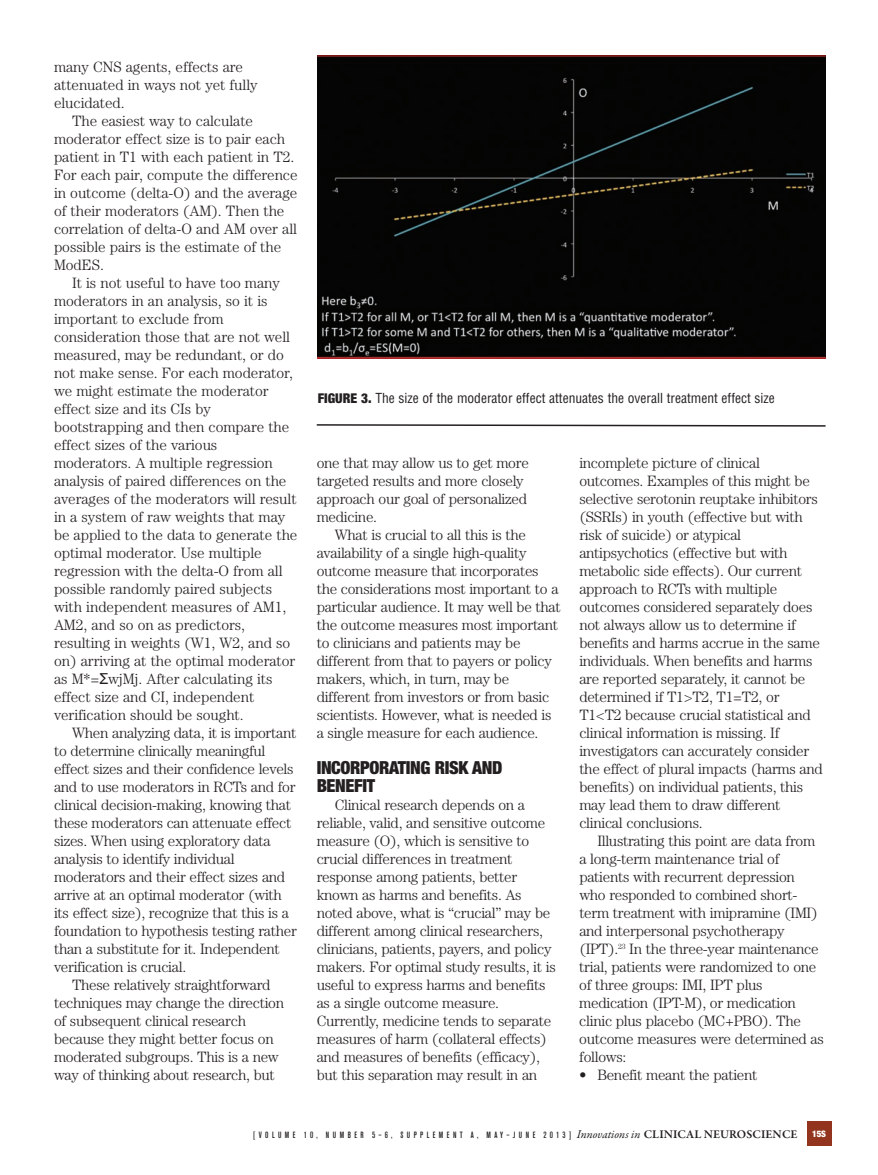
<style>
.page{position:relative;width:878px;height:1175px;background:#fff}
.page>*{position:absolute;margin:0;border:0;box-sizing:border-box;transform-origin:0 0}
.t1{font:900 condensed 18px/18px "Helvetica Neue LT Std";letter-spacing:-.02em;color:#231f20}
.t2{font:300 15px/18px "Century Std";letter-spacing:-.02em;color:#231f20}
.t3{font:condensed 13.5px "Helvetica";color:#231f20}
.t4{font:500 condensed 9px "Akzidenz Grotesk BE";letter-spacing:.39em;color:#231f20}
.t5{font:900 condensed 9px "Helvetica Neue LT Std";color:#fff}
.s1{font-family:"Lucida Grande";font-weight:400}
.s2{font-family:"Helvetica Neue LT Std";font-weight:900}
.s3{font-family:"Garamond Premr Pro";font-weight:400;font-style:italic;font-stretch:normal;font-size:12px}
.s4{font-family:"Garamond Premr Pro";font-weight:600;font-stretch:normal;font-size:12px}
</style>
<div class="page">
<div style="left:806px;top:1121px;width:25px;height:24px;background:#92341e"></div>
<img style="left:317px;top:55px;width:508px;height:303px">
<svg style="left:316px;top:424px;width:510px;height:3px"></svg>
<p class="t2" style="left:54px;top:59px;width:205px">many CNS agents, effects are attenuated in ways not yet fully elucidated.</p>
<p class="t2" style="left:54px;top:113px;width:245px;text-indent:18px">The easiest way to calculate moderator effect size is to pair each patient in T1 with each patient in T2.<br>For each pair, compute the difference in outcome (delta-O) and the average of their moderators (AM). Then the correlation of delta-O and AM over all possible pairs is the estimate of the<br>ModES.</p>
<p class="t2" style="left:54px;top:275px;width:245px;text-indent:18px">It is not useful to have too many moderators in an analysis, so it is important to exclude from consideration those that are not well measured, may be redundant, or do not make sense. For each moderator, we might estimate the moderator effect size and its CIs by bootstrapping and then compare the effect sizes of the various moderators. A multiple regression analysis of paired differences on the averages of the moderators will result in a system of raw weights that may be applied to the data to generate the optimal moderator. Use multiple regression with the delta-O from all possible randomly paired subjects with independent measures of AM1, AM2, and so on as predictors, resulting in weights (W1, W2, and so on) arriving at the optimal moderator as M*=<span class="s1">Σ</span>wjMj. After calculating its effect size and CI, independent verification should be sought.</p>
<p class="t2" style="left:72px;top:725px;width:226px">When analyzing data, it is important</p>
<p class="t2" style="left:54px;top:743px;width:213px">to determine clinically meaningful</p>
<p class="t2" style="left:54px;top:761px;width:241px">effect sizes and their confidence levels</p>
<p class="t2" style="left:54px;top:779px;width:243px">and to use moderators in RCTs and for</p>
<p class="t2" style="left:54px;top:797px;width:238px">clinical decision-making, knowing that</p>
<p class="t2" style="left:54px;top:815px;width:239px">these moderators can attenuate effect</p>
<p class="t2" style="left:54px;top:833px;width:218px">sizes. When using exploratory data</p>
<p class="t2" style="left:54px;top:851px;width:182px">analysis to identify individual</p>
<p class="t2" style="left:54px;top:869px;width:233px">moderators and their effect sizes and</p>
<p class="t2" style="left:54px;top:887px;width:229px">arrive at an optimal moderator (with</p>
<p class="t2" style="left:54px;top:905px;width:236px">its effect size), recognize that this is a</p>
<p class="t2" style="left:54px;top:923px;width:244px">foundation to hypothesis testing rather</p>
<p class="t2" style="left:54px;top:941px;width:227px">than a substitute for it. Independent</p>
<p class="t2" style="left:54px;top:959px;width:134px">verification is crucial.</p>
<p class="t2" style="left:72px;top:977px;width:200px">These relatively straightforward</p>
<p class="t2" style="left:54px;top:995px;width:231px">techniques may change the direction</p>
<p class="t2" style="left:54px;top:1013px;width:193px">of subsequent clinical research</p>
<p class="t2" style="left:54px;top:1031px;width:221px">because they might better focus on</p>
<p class="t2" style="left:54px;top:1049px;width:226px">moderated subgroups. This is a new</p>
<p class="t2" style="left:54px;top:1067px;width:222px">way of thinking about research, but</p>
<p class="t3" style="left:318px;top:390px;width:458px"><span class="s2">FIGURE 3.</span> The size of the moderator effect attenuates the overall treatment effect size</p>
<p class="t2" style="left:317px;top:455px;width:214px">one that may allow us to get more targeted results and more closely approach our goal of personalized medicine.</p>
<p class="t2" style="left:317px;top:527px;width:245px;text-indent:18px">What is crucial to all this is the availability of a single high-quality outcome measure that incorporates the considerations most important to a particular audience. It may well be that the outcome measures most important to clinicians and patients may be different from that to payers or policy makers, which, in turn, may be different from investors or from basic scientists. However, what is needed is a single measure for each audience.</p>
<p class="t1" style="left:316px;top:760px;width:187px">INCORPORATING RISK AND<br>BENEFIT</p>
<p class="t2" style="left:317px;top:797px;width:240px;text-indent:18px">Clinical research depends on a reliable, valid, and sensitive outcome measure (O), which is sensitive to crucial differences in treatment response among patients, better known as harms and benefits. As noted above, what is “crucial” may be different among clinical researchers, clinicians, patients, payers, and policy makers. For optimal study results, it is useful to express harms and benefits as a single outcome measure.<br>Currently, medicine tends to separate measures of harm (collateral effects) and measures of benefits (efficacy), but this separation may result in an</p>
<p class="t2" style="left:579px;top:455px;width:245px">incomplete picture of clinical outcomes. Examples of this might be selective serotonin reuptake inhibitors (SSRIs) in youth (effective but with risk of suicide) or atypical antipsychotics (effective but with metabolic side effects). Our current approach to RCTs with multiple outcomes considered separately does not always allow us to determine if benefits and harms accrue in the same individuals. When benefits and harms are reported separately, it cannot be determined if T1&gt;T2, T1=T2, or T1&lt;T2 because crucial statistical and clinical information is missing. If investigators can accurately consider the effect of plural impacts (harms and benefits) on individual patients, this may lead them to draw different clinical conclusions.</p>
<p class="t2" style="left:579px;top:833px;width:246px;text-indent:18px">Illustrating this point are data from a long-term maintenance trial of patients with recurrent depression who responded to combined short&shy;term treatment with imipramine (IMI) and interpersonal psychotherapy (IPT).<sup>23</sup> In the three-year maintenance trial, patients were randomized to one of three groups: IMI, IPT plus medication (IPT-M), or medication clinic plus placebo (MC+PBO). The outcome measures were determined as follows:</p>
<p class="t2" style="left:579px;top:1067px;width:180px">• Benefit meant the patient</p>
<p class="t4" style="left:253px;top:1131px;width:546px">[VOLUME 10, NUMBER 5–6, SUPPLEMENT A, MAY–JUNE 2013] <span class="s3">Innovations in</span><span class="s4">CLINICAL NEUROSCIENCE</span></p>
<p class="t5" style="left:812px;top:1130px;width:15px">15S</p>
</div>
